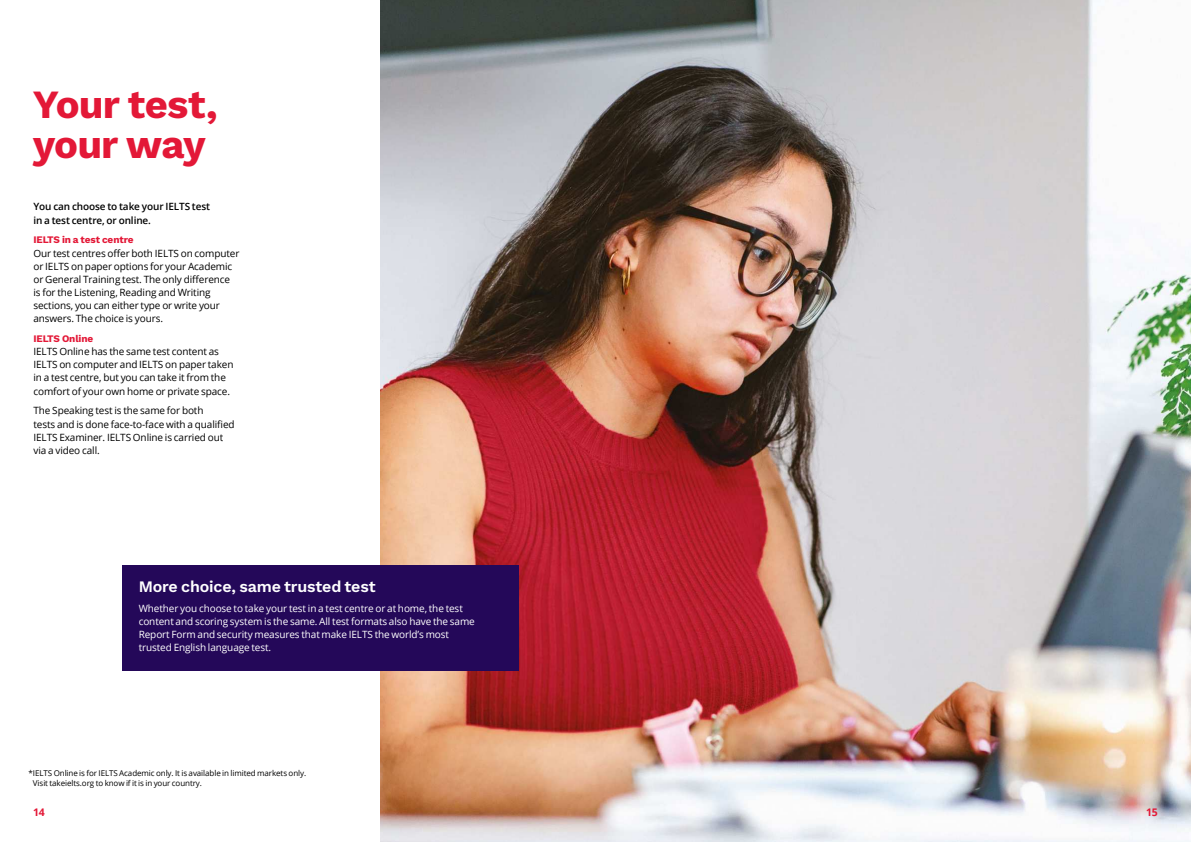
<style>
.page{position:relative;width:1191px;height:842px;background:#fff}
.page>*{position:absolute;margin:0;border:0;box-sizing:border-box;transform-origin:0 0}
.t1{font:700 40px/39.5px "Work Sans";letter-spacing:-.02em;color:#e31837}
.t2{font:600 16px "Work Sans";letter-spacing:-.01em;color:#fff}
.t3{font:700 10.5px "Open Sans";color:#e31837}
.t4{font:10px/13.2px "Open Sans";letter-spacing:-.01em;color:#000}
.t5{font:10px/13.1px "Open Sans";letter-spacing:-.01em;color:#fff}
.t6{font:600 10px/13.2px "Open Sans";letter-spacing:-.01em;color:#000}
.t7{font:700 10px "Work Sans";letter-spacing:-.01em;color:#e31837}
.t8{font:8px/9.9px "Open Sans";letter-spacing:-.01em;color:#000}
</style>
<div class="page">
<img style="left:380px;top:0;width:810px;height:842px">
<div style="left:122px;top:566px;width:397px;height:105px;background:#240859"></div>
<h1 class="t1" style="left:33px;top:88px;width:186px">Your test, your way</h1>
<p class="t6" style="left:33px;top:201px;width:178px">You can choose to take your IELTS test in a test centre, or online.</p>
<p class="t7" style="left:33px;top:236px;width:102px">IELTS in a test centre</p>
<p class="t4" style="left:33px;top:246px;width:207px">Our test centres o昀昀er both IELTS on computer or IELTS on paper options for your Academic or General Training test. The only di昀昀erence is for the Listening, Reading and Writing sections, you can either type or write your answers. The choice is yours.</p>
<p class="t7" style="left:33px;top:335px;width:61px">IELTS Online</p>
<p class="t4" style="left:33px;top:346px;width:202px">IELTS Online has the same test content as IELTS on computer and IELTS on paper taken in a test centre, but you can take it from the comfort of your own home or private space.</p>
<p class="t4" style="left:33px;top:405px;width:203px">The Speaking test is the same for both<br>tests and is done face-to-face with a quali昀椀ed IELTS Examiner. IELTS Online is carried out via a video call.</p>
<h2 class="t2" style="left:139px;top:580px;width:238px">More choice, same trusted test</h2>
<p class="t5" style="left:139px;top:603px;width:338px">Whether you choose to take your test in a test centre or at home, the test content and scoring system is the same. All test formats also have the same Report Form and security measures that make IELTS the world’s most trusted English language test.</p>
<p class="t8" style="left:33px;top:769px;width:275px;text-indent:-4px">* IELTS Online is for IELTS Academic only. It is available in limited markets only.<br>Visit takeielts.org to know if it is in your country.</p>
<p class="t3" style="left:33px;top:808px;width:13px">14</p>
<p class="t3" style="left:1146px;top:808px;width:13px">15</p>
</div>
